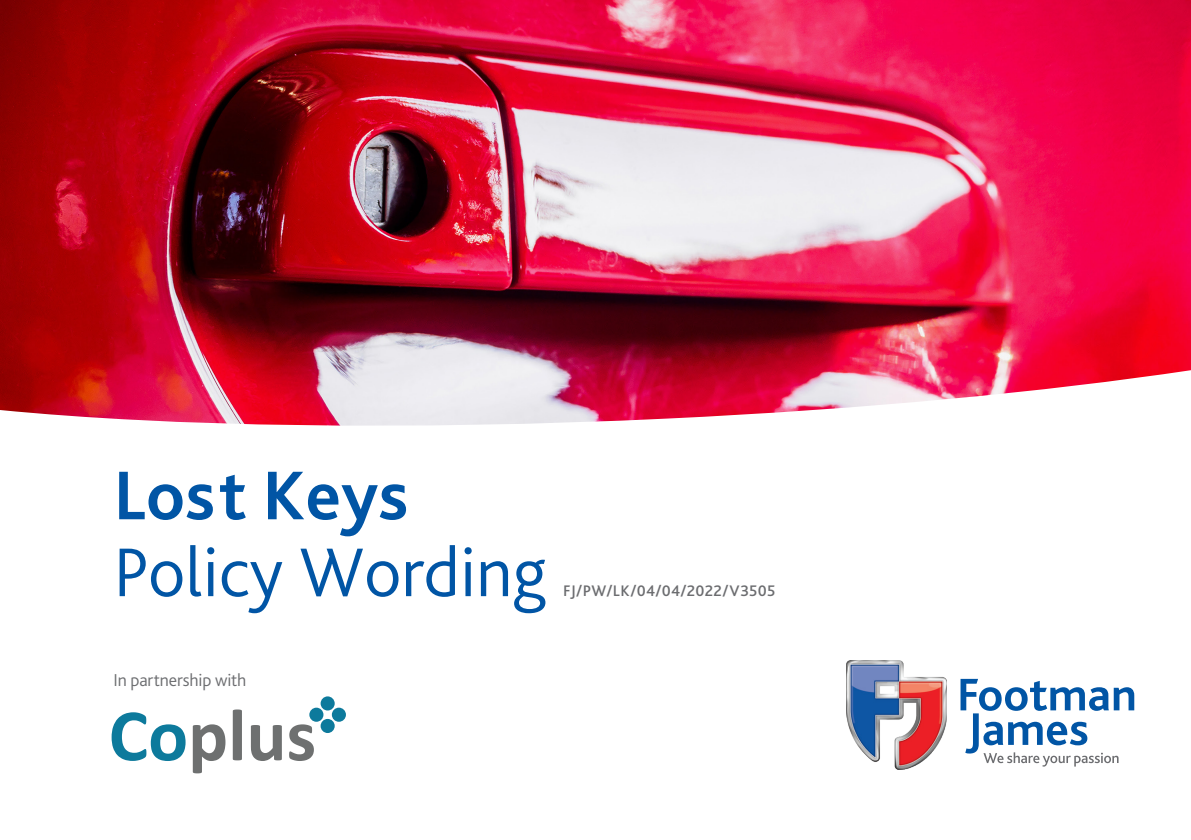
<style>
.page{position:relative;width:1191px;height:840px;background:#fff}
.page>*{position:absolute;margin:0;border:0;box-sizing:border-box;transform-origin:0 0}
.t1{font:300 72px "Bliss Pro";color:#0155a5}
.t2{font:700 72px "Bliss Pro";color:#0155a5}
.Body_Indent_9pt_Blac{font:300 18px "Bliss Pro";letter-spacing:-.005em;color:#6c6d70}
.t3{font:500 16px "Bliss Pro";letter-spacing:.02em;color:#6c6d70}
</style>
<div class="page">
<img style="left:0;top:0;width:1191px;height:426px">
<svg style="left:112px;top:712px;width:73px;height:48px"></svg>
<svg style="left:193px;top:724px;width:32px;height:49px"></svg>
<svg style="left:233px;top:709px;width:9px;height:51px"></svg>
<svg style="left:251px;top:725px;width:31px;height:35px"></svg>
<svg style="left:289px;top:724px;width:25px;height:36px"></svg>
<div style="left:320px;top:696px;width:15px;height:14px;background:#0d7a9c;border-radius:50%"></div>
<div style="left:320px;top:718px;width:15px;height:14px;background:#0d7a9c;border-radius:50%"></div>
<div style="left:332px;top:707px;width:14px;height:14px;background:#0d7a9c;border-radius:50%"></div>
<div style="left:309px;top:707px;width:14px;height:14px;background:#0d7a9c;border-radius:50%"></div>
<img style="left:846px;top:660px;width:100px;height:108px">
<svg style="left:960px;top:678px;width:174px;height:88px"></svg>
<p class="t2" style="left:113px;top:450px;width:296px">Lost Keys</p>
<p class="t1" style="left:113px;top:527px;width:435px">Policy Wording</p>
<p class="t3" style="left:563px;top:580px;width:214px">FJ/PW/LK/04/04/2022/V3505</p>
<p class="Body_Indent_9pt_Blac" style="left:113px;top:668px;width:135px">In partnership with</p>
</div>
